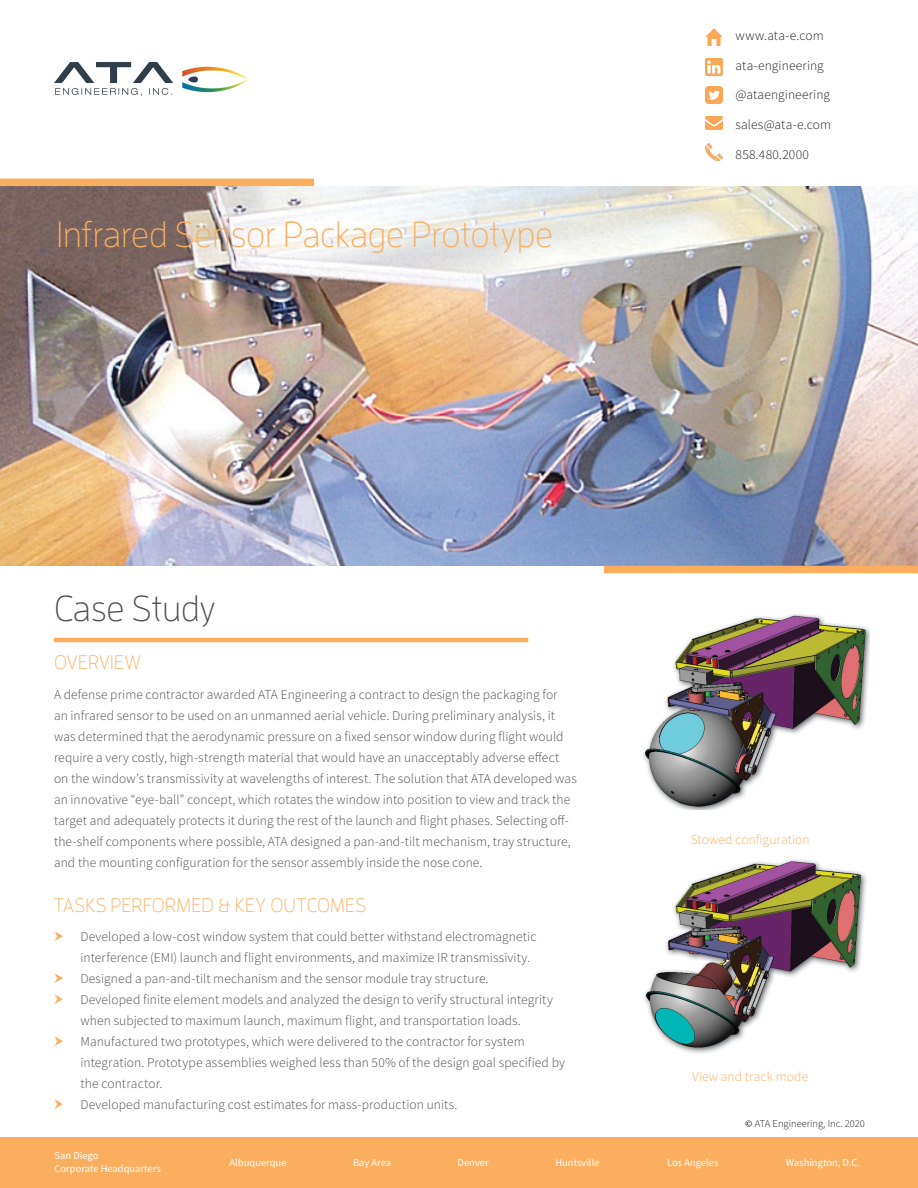
<style>
.page{position:relative;width:918px;height:1188px;background:#fff}
.page>*{position:absolute;margin:0;border:0;box-sizing:border-box;transform-origin:0 0}
.t1{font:300 36px "Enzo OT";letter-spacing:-.005em;color:#fbae5e}
.t2{font:300 36px "Enzo OT";color:#4d4d4f}
.t3{font:300 19.5px "Enzo OT";letter-spacing:.015em;color:#fbae5e}
.t4{font:300 13.5px/21px "Source Sans Pro";letter-spacing:.005em;color:#4d4d4f}
.t5{font:300 13.5px "Source Sans Pro";letter-spacing:.01em;color:#231f20}
.t6{font:300 13.5px "Source Sans Pro";letter-spacing:.005em;color:#fbae5e}
.t7{font:10.5px "Source Sans Pro";color:#fff}
.t8{font:300 10.5px "Source Sans Pro";color:#231f20}
.s1{font-family:"Minion Pro";font-weight:600}
</style>
<div class="page">
<img style="left:0;top:186px;width:918px;height:380px">
<hr style="left:54px;top:638px;width:474px;height:4px;background:#fbae5e">
<div style="left:604px;top:566px;width:314px;height:7px;background:#fbae5e"></div>
<div style="left:0;top:1137px;width:918px;height:51px;background:#fbae5e"></div>
<div style="left:0;top:179px;width:314px;height:7px;background:#fbae5e"></div>
<img style="left:706px;top:86px;width:17px;height:17px">
<img style="left:706px;top:58px;width:17px;height:17px">
<img style="left:706px;top:116px;width:17px;height:14px">
<img style="left:706px;top:29px;width:17px;height:17px">
<img style="left:643px;top:614px;width:226px;height:195px">
<img style="left:644px;top:859px;width:223px;height:194px">
<img style="left:55px;top:62px;width:191px;height:33px">
<img style="left:706px;top:144px;width:17px;height:17px">
<p class="t1" style="left:56px;top:213px;width:498px">Infrared Sensor Package Prototype</p>
<p class="t5" style="left:736px;top:27px;width:90px">www.ata-e.com</p>
<p class="t5" style="left:736px;top:57px;width:90px">ata-engineering</p>
<p class="t5" style="left:736px;top:87px;width:96px">@ataengineering</p>
<p class="t5" style="left:736px;top:116px;width:97px">sales@ata-e.com</p>
<p class="t5" style="left:736px;top:146px;width:75px">858.480.2000</p>
<p class="t2" style="left:54px;top:587px;width:163px">Case Study</p>
<p class="t3" style="left:54px;top:651px;width:88px">OVERVIEW</p>
<p class="t4" style="left:54px;top:684px;width:524px">A defense prime contractor awarded ATA Engineering a contract to design the packaging for<br>an infrared sensor to be used on an unmanned aerial vehicle. During preliminary analysis, it was determined that the aerodynamic pressure on a fixed sensor window during flight would require a very costly, high-strength material that would have an unacceptably adverse effect on the window’s transmissivity at wavelengths of interest. The solution that ATA developed was an innovative “eye-ball” concept, which rotates the window into position to view and track the target and adequately protects it during the rest of the launch and flight phases. Selecting off&shy;the-shelf components where possible, ATA designed a pan-and-tilt mechanism, tray structure, and the mounting configuration for the sensor assembly inside the nose cone.</p>
<p class="t3" style="left:54px;top:893px;width:314px">TASKS PERFORMED &amp; KEY OUTCOMES</p>
<p class="t4" style="left:81px;top:926px;width:457px">Developed a low-cost window system that could better withstand electromagnetic interference (EMI) launch and flight environments, and maximize IR transmissivity.</p>
<p class="t4" style="left:81px;top:968px;width:410px">Designed a pan-and-tilt mechanism and the sensor module tray structure.</p>
<p class="t4" style="left:81px;top:989px;width:474px">Developed finite element models and analyzed the design to verify structural integrity when subjected to maximum launch, maximum flight, and transportation loads.</p>
<p class="t4" style="left:81px;top:1031px;width:486px">Manufactured two prototypes, which were delivered to the contractor for system integration. Prototype assemblies weighed less than 50% of the design goal specified by the contractor.</p>
<p class="t4" style="left:81px;top:1094px;width:379px">Developed manufacturing cost estimates for mass-production units.</p>
<p class="t6" style="left:691px;top:831px;width:121px">Stowed configuration</p>
<p class="t6" style="left:692px;top:1069px;width:118px">View and track mode</p>
<p class="t8" style="left:745px;top:1117px;width:121px"><span class="s1">©</span> ATA Engineering, Inc. 2020</p>
<p class="t7" style="left:55px;top:1149px;width:45px">San Diego</p>
<p class="t7" style="left:55px;top:1162px;width:108px">Corporate Headquarters</p>
<p class="t7" style="left:230px;top:1156px;width:58px">Albuquerque</p>
<p class="t7" style="left:353px;top:1156px;width:40px">Bay Area</p>
<p class="t7" style="left:458px;top:1156px;width:33px">Denver</p>
<p class="t7" style="left:555px;top:1156px;width:46px">Huntsville</p>
<p class="t7" style="left:667px;top:1156px;width:53px">Los Angeles</p>
<p class="t7" style="left:786px;top:1156px;width:76px">Washington, D.C.</p>
</div>
